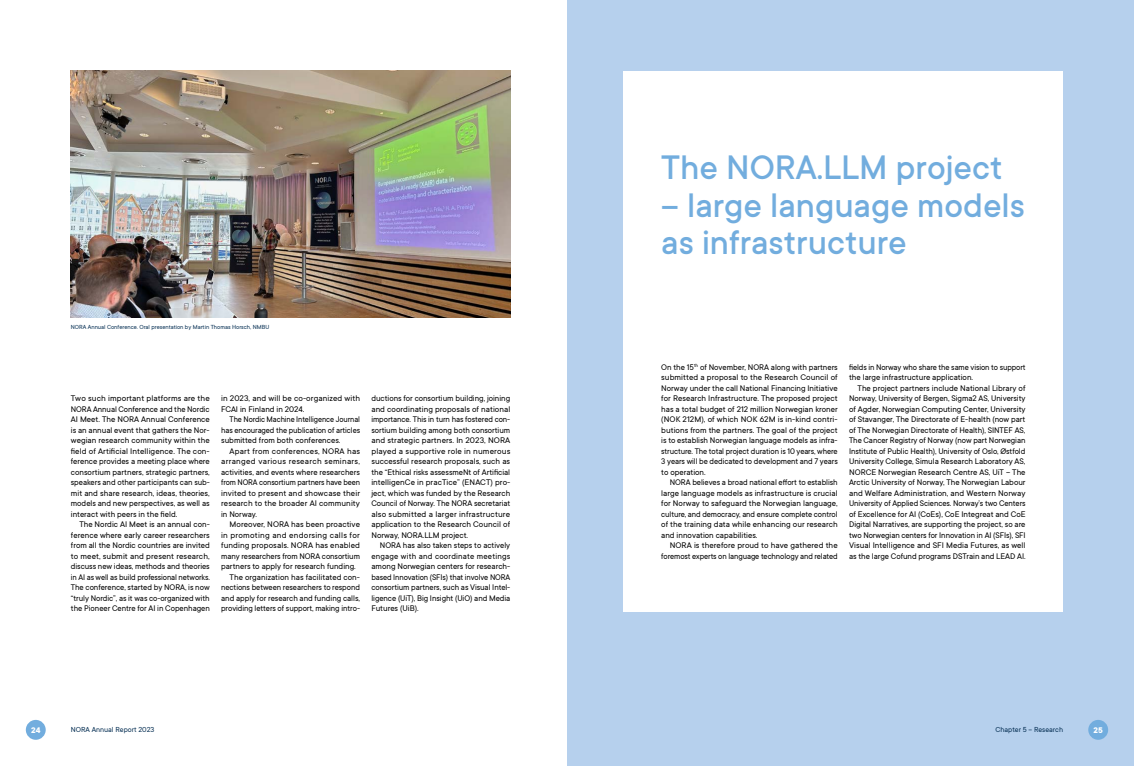
<style>
.page{position:relative;width:1134px;height:766px;background:#fff}
.page>*{position:absolute;margin:0;border:0;box-sizing:border-box;transform-origin:0 0}
.t1{font:500 37.5px/37.5px "TT Commons";color:#72adde}
.t2{font:9px/10.5px "TT Commons";color:#000;text-align:justify}
.t3{font:9px/10.5px "TT Commons";color:#000;text-align:justify;scale:.94 1}
.t4{font:9px/10.5px "TT Commons";color:#000;scale:.96 1}
.t5{font:9px "TT Commons";letter-spacing:.025em;color:#000}
.t6{font:700 9px "TT Commons";color:#fff}
.t7{font:8px "TT Commons";color:#073054}
.t8{font:6.5px "TT Commons";color:#073054}
</style>
<div class="page">
<div style="left:567px;top:0;width:567px;height:765px;background:#b6d0ed"></div>
<div style="left:624px;top:71px;width:439px;height:540px;background:#fff"></div>
<div style="left:1088px;top:719px;width:20px;height:20px;background:#72adde;border-radius:50%"></div>
<div style="left:26px;top:719px;width:20px;height:20px;background:#72adde;border-radius:50%"></div>
<img style="left:71px;top:71px;width:439px;height:246px">
<p class="t8" style="left:71px;top:323px;width:200px">NORA Annual Conference. Oral presentation by Martin Thomas Horsch, NMBU</p>
<p class="t2" style="left:71px;top:393px;width:140px">Two such important platforms are the NORA Annual Conference and the Nordic AI Meet. The NORA Annual Conference is an annual event that gathers the Nor&shy;wegian research community within the field of Artificial Intelligence. The con&shy;ference provides a meeting place where consortium partners, strategic partners, speakers and other participants can sub&shy;mit and share research, ideas, theories, models and new perspectives, as well as interact with peers in the field.</p>
<p class="t2" style="left:71px;top:519px;width:141px;text-indent:9px">The Nordic AI Meet is an annual con&shy;ference where early career researchers from all the Nordic countries are invited to meet, submit and present research, discuss new ideas, methods and theories in AI as well as build professional networks.<br>The conference, started by NORA, is now “truly Nordic”, as it was co-organized with the Pioneer Centre for AI in Copenhagen</p>
<p class="t2" style="left:221px;top:393px;width:140px">in 2023, and will be co-organized with<br>FCAI in Finland in 2024.</p>
<p class="t3" style="left:221px;top:414px;width:149px;text-indent:9px">The Nordic Machine Intelligence Journal has encouraged the publication of articles submitted from both conferences.</p>
<p class="t2" style="left:221px;top:445px;width:141px;text-indent:9px">Apart from conferences, NORA has arranged various research seminars, activities, and events where researchers from NORA consortium partners have been invited to present and showcase their research to the broader AI community in Norway.</p>
<p class="t2" style="left:230px;top:519px;width:132px">Moreover, NORA has been proactive</p>
<p class="t5" style="left:221px;top:530px;width:140px">in promoting and endorsing calls for</p>
<p class="t2" style="left:221px;top:540px;width:140px">funding proposals. NORA has enabled</p>
<p class="t2" style="left:221px;top:550px;width:140px">many researchers from NORA consortium</p>
<p class="t2" style="left:221px;top:561px;width:136px">partners to apply for research funding.</p>
<p class="t2" style="left:230px;top:571px;width:132px">The organization has facilitated con-</p>
<p class="t2" style="left:221px;top:582px;width:140px">nections between researchers to respond</p>
<p class="t2" style="left:221px;top:592px;width:140px">and apply for research and funding calls,</p>
<p class="t2" style="left:221px;top:603px;width:140px">providing letters of support, making intro-</p>
<p class="t2" style="left:371px;top:393px;width:140px">ductions for consortium building, joining and coordinating proposals of national importance. This in turn has fostered con&shy;sortium building among both consortium and strategic partners. In 2023, NORA played a supportive role in numerous successful research proposals, such as the “Ethical risks assessmeNt of Artificial intelligenCe in pracTice” (ENACT) pro&shy;ject, which was funded by the Research Council of Norway. The NORA secretariat also submitted a larger infrastructure application to the Research Council of Norway, NORA.LLM project.</p>
<p class="t2" style="left:371px;top:540px;width:140px;text-indent:9px">NORA has also taken steps to actively engage with and coordinate meetings among Norwegian centers for research&shy;based Innovation (SFIs) that involve NORA consortium partners, such as Visual Intel&shy;ligence (UiT), Big Insight (UiO) and Media Futures (UiB).</p>
<h1 class="t1" style="left:661px;top:149px;width:343px">The NORA.LLM project</h1>
<h1 class="t1" style="left:661px;top:187px;width:365px">– large language models as infrastructure</h1>
<p class="t2" style="left:661px;top:361px;width:178px">On the 15<sup>th</sup> of November, NORA along with partners submitted a proposal to the Research Council of Norway under the call National Financing Initiative for Research Infrastructure. The proposed project has a total budget of 212 million Norwegian kroner (NOK 212M), of which NOK 62M is in-kind contri&shy;butions from the partners. The goal of the project is to establish Norwegian language models as infra&shy;structure. The total project duration is 10 years, where 3 years will be dedicated to development and 7 years to operation.</p>
<p class="t2" style="left:661px;top:477px;width:178px;text-indent:9px">NORA believes a broad national effort to establish large language models as infrastructure is crucial for Norway to safeguard the Norwegian language, culture, and democracy, and ensure complete control of the training data while enhancing our research and innovation capabilities.</p>
<p class="t2" style="left:661px;top:540px;width:178px;text-align:right">NORA is therefore proud to have gathered the foremost experts on language technology and related</p>
<p class="t4" style="left:849px;top:361px;width:185px">fields in Norway who share the same vision to support the large infrastructure application.</p>
<p class="t2" style="left:849px;top:382px;width:178px;text-indent:9px">The project partners include National Library of Norway, University of Bergen, Sigma2 AS, University of Agder, Norwegian Computing Center, University of Stavanger, The Directorate of E-health (now part of The Norwegian Directorate of Health), SINTEF AS, The Cancer Registry of Norway (now part Norwegian Institute of Public Health), University of Oslo, Østfold University College, Simula Research Laboratory AS, NORCE Norwegian Research Centre AS, UiT – The Arctic University of Norway, The Norwegian Labour and Welfare Administration, and Western Norway University of Applied Sciences. Norway’s two Centers of Excellence for AI (CoEs), CoE Integreat and CoE Digital Narratives, are supporting the project, so are two Norwegian centers for Innovation in AI (SFIs), SFI Visual Intelligence and SFI Media Futures, as well as the large Cofund programs DSTrain and LEAD AI.</p>
<p class="t6" style="left:31px;top:725px;width:11px">24</p>
<p class="t7" style="left:71px;top:724px;width:85px">NORA Annual Report 2023</p>
<p class="t7" style="left:995px;top:724px;width:69px">Chapter 5 – Research</p>
<p class="t6" style="left:1093px;top:725px;width:11px">25</p>
</div>
